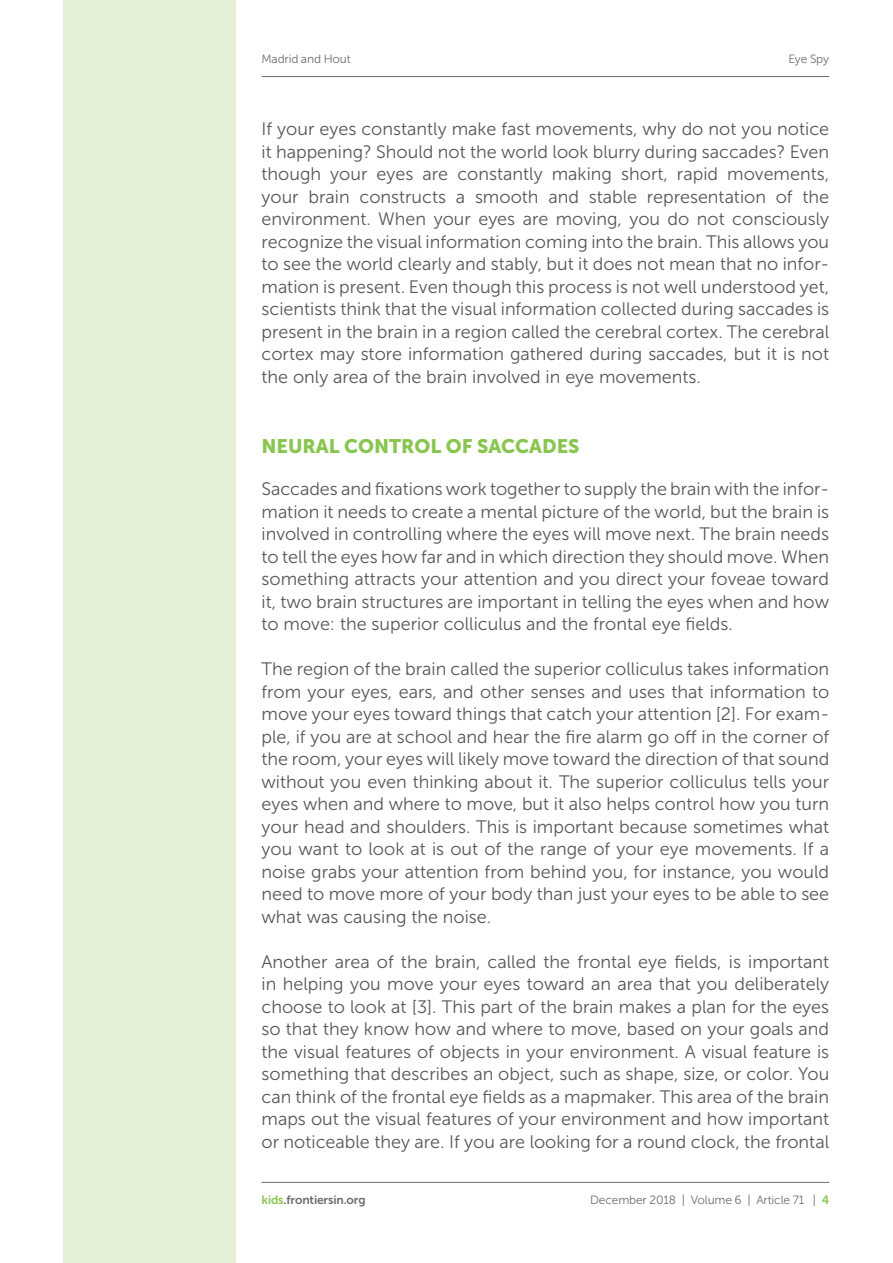
<style>
.page{position:relative;width:893px;height:1263px;background:#fff}
.page>*{position:absolute;margin:0;border:0;box-sizing:border-box;transform-origin:0 0}
.ART_kids_tx_title1{font:19.5px "Museo Sans 900";color:#89c650}
.ART_kids_tx{font:18px/22.5px "Museo Sans 300";color:#57585a;text-align:justify}
.t1{font:12px "Museo Sans 300";letter-spacing:-.015em;color:#6c6d70}
.t2{font:12px "Museo Sans 700";letter-spacing:-.01em;color:#6c6d70}
.s1{color:#89c650}
.s2{font-family:"Museo Sans 700";color:#89c650}
</style>
<div class="page">
<hr style="left:261px;top:76px;width:568px;height:1px;background:#6c6d70">
<div style="left:64px;top:0;width:172px;height:1263px;background:#e4f0d8"></div>
<hr style="left:261px;top:1182px;width:568px;height:1px;background:#6c6d70">
<p class="t1" style="left:261px;top:52px;width:91px">Madrid and Hout</p>
<p class="t1" style="left:788px;top:52px;width:42px">Eye Spy</p>
<p class="ART_kids_tx" style="left:261px;top:118px;width:569px">If your eyes constantly make fast movements, why do not you notice it happening? Should not the world look blurry during saccades? Even though your eyes are constantly making short, rapid movements, your brain constructs a smooth and stable representation of the environment. When your eyes are moving, you do not consciously recognize the visual information coming into the brain. This allows you to see the world clearly and stably, but it does not mean that no infor&shy;mation is present. Even though this process is not well understood yet, scientists think that the visual information collected during saccades is present in the brain in a region called the cerebral cortex. The cerebral cortex may store information gathered during saccades, but it is not the only area of the brain involved in eye movements.</p>
<p class="ART_kids_tx_title1" style="left:261px;top:435px;width:319px">NEURAL CONTROL OF SACCADES</p>
<p class="ART_kids_tx" style="left:261px;top:478px;width:569px">Saccades and fixations work together to supply the brain with the infor&shy;mation it needs to create a mental picture of the world, but the brain is involved in controlling where the eyes will move next. The brain needs to tell the eyes how far and in which direction they should move. When something attracts your attention and you direct your foveae toward it, two brain structures are important in telling the eyes when and how to move: the superior colliculus and the frontal eye fields.</p>
<p class="ART_kids_tx" style="left:261px;top:658px;width:569px">The region of the brain called the superior colliculus takes information from your eyes, ears, and other senses and uses that information to move your eyes toward things that catch your attention [2]. For exam&shy;ple, if you are at school and hear the fire alarm go off in the corner of the room, your eyes will likely move toward the direction of that sound without you even thinking about it. The superior colliculus tells your eyes when and where to move, but it also helps control how you turn your head and shoulders. This is important because sometimes what you want to look at is out of the range of your eye movements. If a noise grabs your attention from behind you, for instance, you would need to move more of your body than just your eyes to be able to see what was causing the noise.</p>
<p class="ART_kids_tx" style="left:261px;top:950px;width:569px">Another area of the brain, called the frontal eye fields, is important in helping you move your eyes toward an area that you deliberately choose to look at [3]. This part of the brain makes a plan for the eyes so that they know how and where to move, based on your goals and the visual features of objects in your environment. A visual feature is something that describes an object, such as shape, size, or color. You can think of the frontal eye fields as a mapmaker. This area of the brain maps out the visual features of your environment and how important or noticeable they are. If you are looking for a round clock, the frontal</p>
<p class="t2" style="left:261px;top:1193px;width:106px"><span class="s1">kids</span>.frontiersin.org</p>
<p class="t1" style="left:590px;top:1193px;width:240px">December 2018 | Volume 6 | Article 71 | <span class="s2">4</span></p>
</div>
